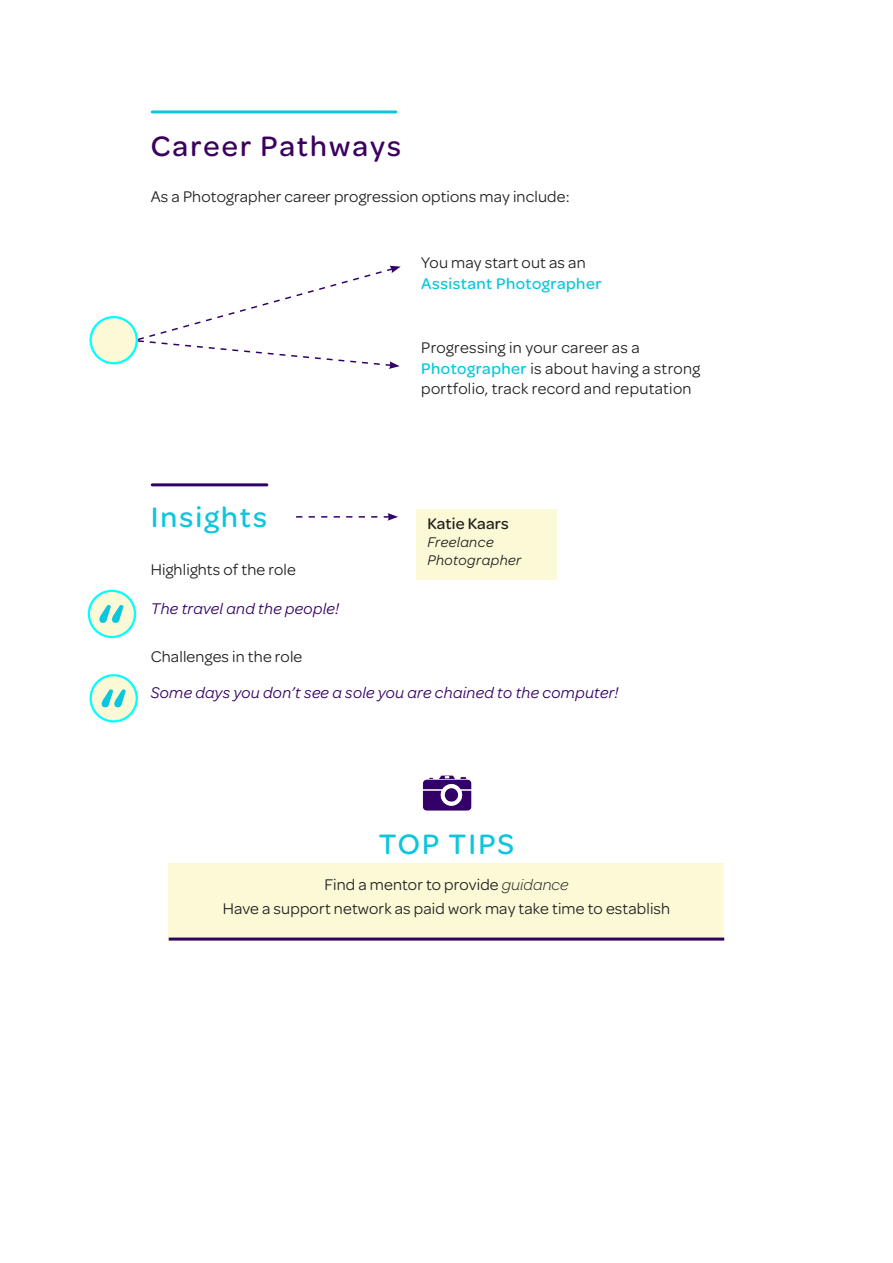
<style>
.page{position:relative;width:893px;height:1263px;background:#fff}
.page>*{position:absolute;margin:0;border:0;box-sizing:border-box;transform-origin:0 0}
.t1{font:500 72.3px "Omnes";color:#0cc6dd}
.t2{font:500 30px "Omnes";letter-spacing:.07em;color:#0cc6dd}
.t3{font:500 30px "Omnes";letter-spacing:.07em;color:#3b0060}
.t4{font:16.5px/20.4px "Omnes";letter-spacing:.01em;color:#231f20}
.t5{font:italic 16.5px "Omnes";letter-spacing:.02em;color:#306}
.t6{font:500 16.5px/21px "Omnes";letter-spacing:.03em;color:#0cc6dd}
.t7{font:500 16.5px "Omnes";letter-spacing:.01em;color:#231f20}
.t8{font:italic 15px/18px "Omnes";letter-spacing:.03em;color:#231f20}
.s1{font-weight:400;color:#231f20}
.s2{font-weight:500;color:#0cc6dd}
.s3{font-weight:300;font-style:italic}
</style>
<div class="page">
<div style="left:169px;top:863px;width:555px;height:77px;background:#fcf9d7"></div>
<div style="left:89px;top:591px;width:46px;height:46px;background:#fcf9d7;border-radius:50%"></div>
<div style="left:88px;top:590px;width:48px;height:48px;border:2px solid #0ff;border-radius:50%"></div>
<svg style="left:136px;top:266px;width:265px;height:103px"></svg>
<div style="left:91px;top:675px;width:46px;height:46px;background:#fcf9d7;border-radius:50%"></div>
<div style="left:89px;top:674px;width:49px;height:48px;border:2px solid #0ff;border-radius:50%"></div>
<div style="left:91px;top:317px;width:46px;height:46px;background:#fcf9d7;border-radius:50%"></div>
<div style="left:89px;top:316px;width:49px;height:48px;border:2px solid #0ff;border-radius:50%"></div>
<hr style="left:152px;top:483px;width:115px;height:3px;background:#306">
<hr style="left:152px;top:110px;width:244px;height:3px;background:#0cc6dd">
<div style="left:416px;top:509px;width:140px;height:70px;background:#fcf9d7"></div>
<svg style="left:296px;top:513px;width:102px;height:8px"></svg>
<hr style="left:169px;top:937px;width:555px;height:3px;background:#306">
<img style="left:422px;top:775px;width:50px;height:36px">
<p class="t3" style="left:151px;top:129px;width:252px">Career Pathways</p>
<p class="t4" style="left:151px;top:186px;width:420px">As a Photographer career progression options may include:</p>
<p class="t6" style="left:421px;top:252px;width:182px"><span class="s1">You may start out as an<br></span>Assistant Photographer</p>
<p class="t4" style="left:421px;top:337px;width:280px">Progressing in your career as a<br><span class="s2">Photographer</span> is about having a strong portfolio, track record and reputation</p>
<h1 class="t1" style="left:97px;top:588px;width:30px">“</h1>
<h1 class="t1" style="left:99px;top:672px;width:30px">“</h1>
<p class="t2" style="left:151px;top:500px;width:118px">Insights</p>
<p class="t4" style="left:151px;top:560px;width:147px">Highlights of the role</p>
<p class="t5" style="left:151px;top:600px;width:190px">The travel and the people!</p>
<p class="t4" style="left:151px;top:647px;width:153px">Challenges in the role</p>
<p class="t5" style="left:151px;top:684px;width:469px">Some days you don’t see a sole you are chained to the computer!</p>
<p class="t7" style="left:427px;top:515px;width:83px">Katie Kaars</p>
<p class="t8" style="left:427px;top:534px;width:96px">Freelance<br>Photographer</p>
<p class="t2" style="left:379px;top:827px;width:137px">TOP TIPS</p>
<p class="t4" style="left:324px;top:874px;width:246px">Find a mentor to provide <span class="s3">guidance</span></p>
<p class="t4" style="left:223px;top:898px;width:449px">Have a support network as paid work may take time to establish</p>
</div>
